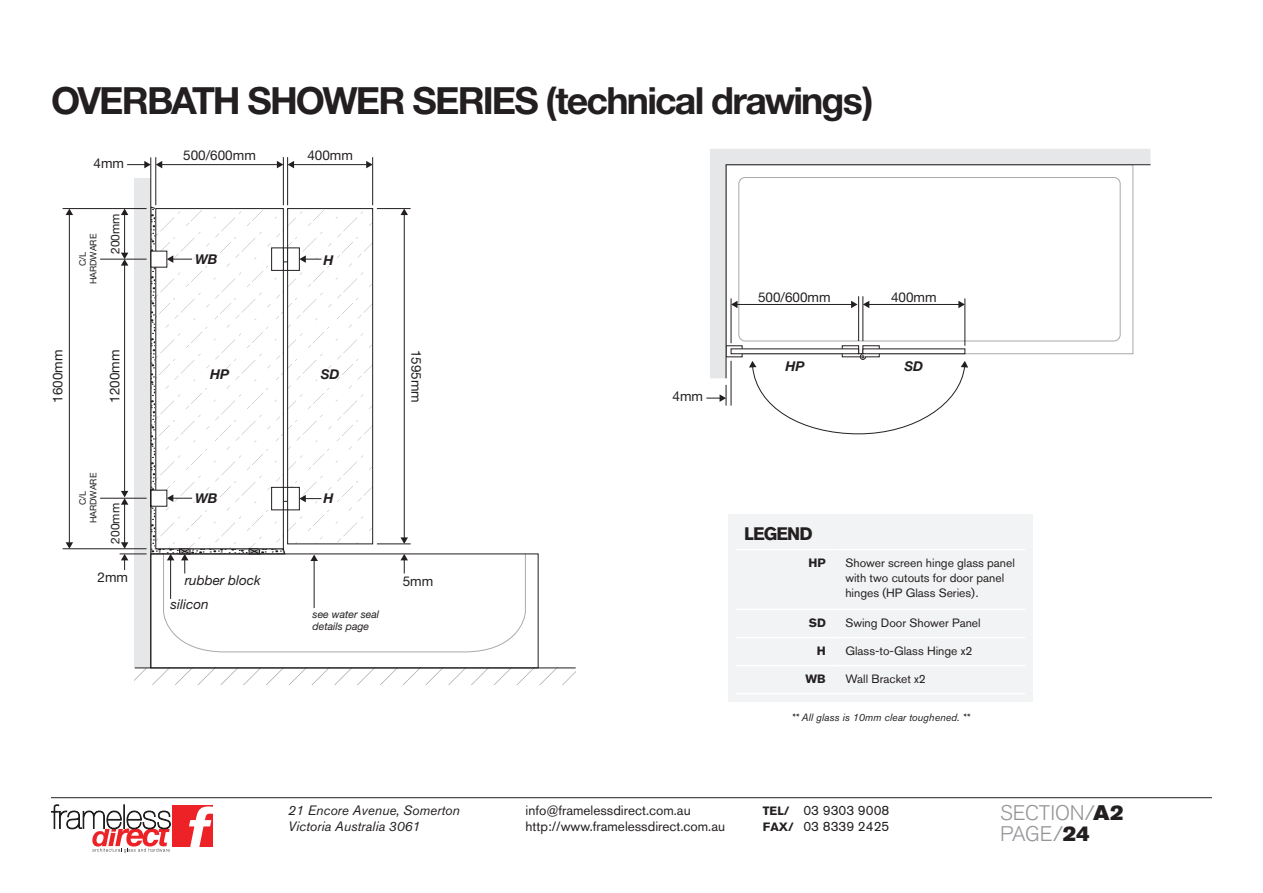
<style>
.page{position:relative;width:1263px;height:893px;background:#fff}
.page>*{position:absolute;margin:0;border:0;box-sizing:border-box;transform-origin:0 0}
.t1{font:700 37.5px "Helvetica Neue";letter-spacing:-.05em;color:#231f20}
.t2{font:300 21px/21px "Akzidenz Grotesk BQ";letter-spacing:-.01em;color:#939598}
.t3{font:700 18px "Akzidenz Grotesk BQ";letter-spacing:-.05em;color:#231f20}
.t4{font:13.5px/16.5px "Akzidenz Grotesk BQ";color:#231f20}
.t5{font:13.5px "Helvetica Neue";color:#231f20}
.t6{font:italic 13.5px/16.5px "Akzidenz Grotesk BQ";color:#231f20}
.t7{font:italic 13.5px/24px "Helvetica Neue";color:#231f20}
.t8{font:italic 700 13.5px "Helvetica Neue";color:#231f20}
.t9{font:12px/15px "Akzidenz Grotesk BQ";color:#231f20}
.t10{font:12px "Helvetica Neue";color:#231f20}
.t11{font:700 12px "Akzidenz Grotesk BQ";color:#231f20}
.t12{font:italic 10.5px "Akzidenz Grotesk BQ";color:#231f20}
.t13{font:italic 10.5px/12px "Helvetica Neue";color:#231f20}
.t14{font:9px/10.5px "Helvetica Neue";color:#231f20;text-align:center}
.s1{font-family:"Akzidenz Grotesk BQ Super";font-weight:400;color:#231f20}
.s2{font-weight:700;font-size:12px}
</style>
<div class="page">
<svg style="left:51px;top:804px;width:120px;height:49px"></svg>
<div style="left:172px;top:805px;width:40px;height:42px;background:#ed2226"></div>
<svg style="left:189px;top:806px;width:24px;height:41px"></svg>
<hr style="left:51px;top:797px;width:1161px;height:1px;background:#231f20">
<svg style="left:135px;top:669px;width:441px;height:16px"></svg>
<svg style="left:134px;top:157px;width:442px;height:512px"></svg>
<svg style="left:150px;top:548px;width:389px;height:121px"></svg>
<svg style="left:62px;top:157px;width:311px;height:398px"></svg>
<hr style="left:161px;top:164px;width:117px;height:1px;background:#231f20">
<svg style="left:127px;top:161px;width:35px;height:7px"></svg>
<hr style="left:124px;top:504px;width:1px;height:39px;background:#231f20">
<hr style="left:124px;top:214px;width:1px;height:40px;background:#231f20">
<svg style="left:121px;top:209px;width:7px;height:6px"></svg>
<hr style="left:124px;top:264px;width:1px;height:228px;background:#231f20">
<svg style="left:121px;top:253px;width:7px;height:13px"></svg>
<svg style="left:121px;top:491px;width:7px;height:14px"></svg>
<svg style="left:121px;top:542px;width:7px;height:28px"></svg>
<hr style="left:293px;top:164px;width:74px;height:1px;background:#231f20">
<svg style="left:277px;top:161px;width:17px;height:7px"></svg>
<svg style="left:366px;top:161px;width:7px;height:7px"></svg>
<svg style="left:299px;top:255px;width:22px;height:8px"></svg>
<svg style="left:299px;top:495px;width:22px;height:7px"></svg>
<hr style="left:377px;top:208px;width:34px;height:1px;background:#231f20">
<hr style="left:404px;top:214px;width:1px;height:324px;background:#231f20">
<svg style="left:400px;top:209px;width:8px;height:6px"></svg>
<hr style="left:69px;top:214px;width:1px;height:329px;background:#231f20">
<svg style="left:66px;top:209px;width:7px;height:6px"></svg>
<svg style="left:66px;top:542px;width:7px;height:7px"></svg>
<svg style="left:167px;top:255px;width:25px;height:8px"></svg>
<svg style="left:167px;top:494px;width:25px;height:8px"></svg>
<svg style="left:163px;top:537px;width:363px;height:116px"></svg>
<div style="left:728px;top:514px;width:305px;height:188px;background:#f2f3f4"></div>
<hr style="left:736px;top:549px;width:98px;height:1px;background:#fff">
<hr style="left:834px;top:549px;width:191px;height:1px;background:#fff">
<hr style="left:736px;top:665px;width:98px;height:1px;background:#fff">
<hr style="left:834px;top:665px;width:191px;height:1px;background:#fff">
<hr style="left:736px;top:693px;width:98px;height:1px;background:#fff">
<hr style="left:834px;top:693px;width:191px;height:1px;background:#fff">
<hr style="left:736px;top:609px;width:98px;height:1px;background:#fff">
<hr style="left:834px;top:609px;width:191px;height:1px;background:#fff">
<hr style="left:736px;top:637px;width:98px;height:1px;background:#fff">
<hr style="left:834px;top:637px;width:191px;height:1px;background:#fff">
<div style="left:710px;top:149px;width:440px;height:229px;background:#e6e7e9"></div>
<svg style="left:725px;top:164px;width:425px;height:270px"></svg>
<svg style="left:749px;top:361px;width:7px;height:6px"></svg>
<svg style="left:961px;top:361px;width:7px;height:7px"></svg>
<hr style="left:736px;top:304px;width:116px;height:1px;background:#231f20">
<svg style="left:731px;top:301px;width:6px;height:7px"></svg>
<svg style="left:851px;top:301px;width:6px;height:7px"></svg>
<hr style="left:868px;top:304px;width:91px;height:1px;background:#231f20">
<svg style="left:863px;top:301px;width:6px;height:7px"></svg>
<svg style="left:958px;top:301px;width:7px;height:7px"></svg>
<svg style="left:706px;top:394px;width:20px;height:8px"></svg>
<h1 class="t1" style="left:51px;top:78px;width:824px">OVERBATH SHOWER SERIES (technical drawings)</h1>
<p class="t5" style="left:94px;top:155px;width:32px">4mm</p>
<p class="t5" style="left:183px;top:148px;width:74px">500/600mm</p>
<p class="t5" style="left:307px;top:148px;width:47px">400mm</p>
<p class="t14" style="left:77px;top:284px;width:52px;rotate:-90deg">C/L<br>HARDWARE</p>
<p class="t10" style="left:108px;top:254px;width:42px;rotate:-90deg">200mm</p>
<p class="t8" style="left:195px;top:250px;width:24px">WB</p>
<p class="t8" style="left:323px;top:251px;width:12px">H</p>
<p class="t5" style="left:50px;top:403px;width:55px;rotate:-90deg">1600mm</p>
<p class="t5" style="left:107px;top:403px;width:55px;rotate:-90deg">1200mm</p>
<p class="t5" style="left:424px;top:350px;width:55px;rotate:90deg">1595mm</p>
<p class="t8" style="left:210px;top:365px;width:21px">HP</p>
<p class="t8" style="left:321px;top:365px;width:20px">SD</p>
<p class="t14" style="left:77px;top:523px;width:52px;rotate:-90deg">C/L<br>HARDWARE</p>
<p class="t10" style="left:108px;top:544px;width:42px;rotate:-90deg">200mm</p>
<p class="t5" style="left:98px;top:569px;width:32px">2mm</p>
<p class="t8" style="left:195px;top:490px;width:24px">WB</p>
<p class="t8" style="left:323px;top:490px;width:12px">H</p>
<p class="t7" style="left:171px;top:568px;width:92px;text-indent:14px">rubber block silicon</p>
<p class="t13" style="left:313px;top:608px;width:68px">see water seal details page</p>
<p class="t5" style="left:403px;top:573px;width:32px">5mm</p>
<p class="t5" style="left:673px;top:388px;width:32px">4mm</p>
<p class="t5" style="left:758px;top:289px;width:74px">500/600mm</p>
<p class="t5" style="left:891px;top:289px;width:47px">400mm</p>
<p class="t8" style="left:785px;top:358px;width:21px">HP</p>
<p class="t8" style="left:904px;top:358px;width:20px">SD</p>
<h3 class="t3" style="left:744px;top:524px;width:70px">LEGEND</h3>
<p class="t11" style="left:808px;top:556px;width:19px">HP</p>
<p class="t9" style="left:845px;top:555px;width:171px">Shower screen hinge glass panel with two cutouts for door panel hinges (HP Glass Series).</p>
<p class="t11" style="left:809px;top:616px;width:19px">SD</p>
<p class="t9" style="left:845px;top:615px;width:137px">Swing Door Shower Panel</p>
<p class="t11" style="left:817px;top:644px;width:10px">H</p>
<p class="t9" style="left:845px;top:643px;width:129px">Glass-to-Glass Hinge x2</p>
<p class="t11" style="left:805px;top:672px;width:22px">WB</p>
<p class="t9" style="left:845px;top:671px;width:82px">Wall Bracket x2</p>
<p class="t12" style="left:791px;top:711px;width:180px">** All glass is 10mm clear toughened. **</p>
<p class="t6" style="left:288px;top:802px;width:173px">21 Encore Avenue, Somerton<br>Victoria Australia 3061</p>
<h2 class="t2" style="left:1000px;top:803px;width:125px">SECTION/<span class="s1">A2<br></span>PAGE/<span class="s1">24</span></h2>
<p class="t4" style="left:526px;top:802px;width:201px">info@framelessdirect.com.au http://www.framelessdirect.com.au</p>
<p class="t4" style="left:763px;top:802px;width:128px"><span class="s2">TEL/</span> 03 9303 9008<br><span class="s2">FAX/</span> 03 8339 2425</p>
</div>
